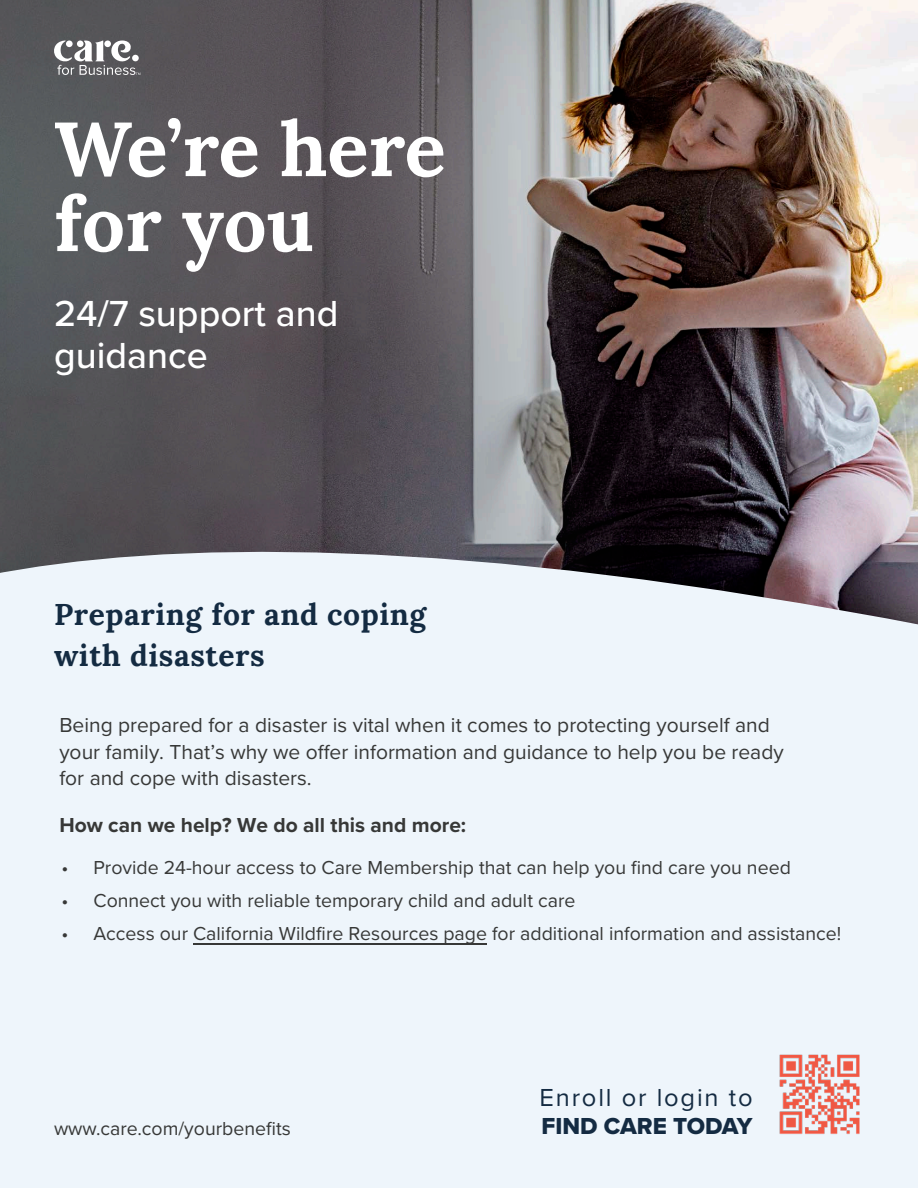
<style>
.page{position:relative;width:918px;height:1188px;background:#fff}
.page>*{position:absolute;margin:0;border:0;box-sizing:border-box;transform-origin:0 0}
.Headline{font:700 76.5px/75px "Lora";letter-spacing:-.005em;color:#fff}
.Subheader{font:500 37.5px/42.6px "Proxima Nova";color:#fff}
.Section_Header{font:700 30px/40.5px "Lora";letter-spacing:.02em;color:#142b42}
.URLs{font:25.5px "Proxima Nova";letter-spacing:.07em;color:#142b42}
.URLs-2{font:24px "Proxima Nova Extrabld";color:#142b42}
.Paragraph_Header{font:21px/26.7px "Proxima Nova";color:#373837}
.Paragraph_Header-2{font:700 21px "Proxima Nova";color:#373837}
.URLs-3{font:19.5px "Proxima Nova";color:#373837}
</style>
<div class="page">
<img style="left:0;top:0;width:918px;height:534px">
<div style="left:0;top:686px;width:918px;height:502px;background:#eef5fb"></div>
<svg style="left:0;top:534px;width:918px;height:152px;background:#c6c9d0"></svg>
<svg style="left:53px;top:40px;width:87px;height:35px"></svg>
<img style="left:779px;top:1054px;width:81px;height:80px">
<hr style="left:193px;top:943px;width:294px;height:1px;background:#373837">
<p class="Headline" style="left:54px;top:106px;width:393px">We’re here for you</p>
<p class="Subheader" style="left:54px;top:291px;width:286px">24/7 support and guidance</p>
<p class="Section_Header" style="left:54px;top:592px;width:374px">Preparing for and coping with disasters</p>
<p class="Paragraph_Header" style="left:59px;top:711px;width:726px">Being prepared for a disaster is vital when it comes to protecting yourself and your family. That’s why we offer information and guidance to help you be ready for and cope with disasters.</p>
<p class="Paragraph_Header-2" style="left:59px;top:809px;width:408px">How can we help? We do all this and more:</p>
<p class="URLs-3" style="left:62px;top:853px;width:731px">• Provide 24-hour access to Care Membership that can help you find care you need</p>
<p class="URLs-3" style="left:62px;top:886px;width:515px">• Connect you with reliable temporary child and adult care</p>
<p class="URLs-3" style="left:62px;top:919px;width:781px">• Access our California Wildfire Resources page for additional information and assistance!</p>
<p class="URLs" style="left:540px;top:1078px;width:214px">Enroll or login to</p>
<p class="URLs-3" style="left:54px;top:1114px;width:238px">www.care.com/yourbenefits</p>
<p class="URLs-2" style="left:542px;top:1108px;width:213px">FIND CARE TODAY</p>
</div>
